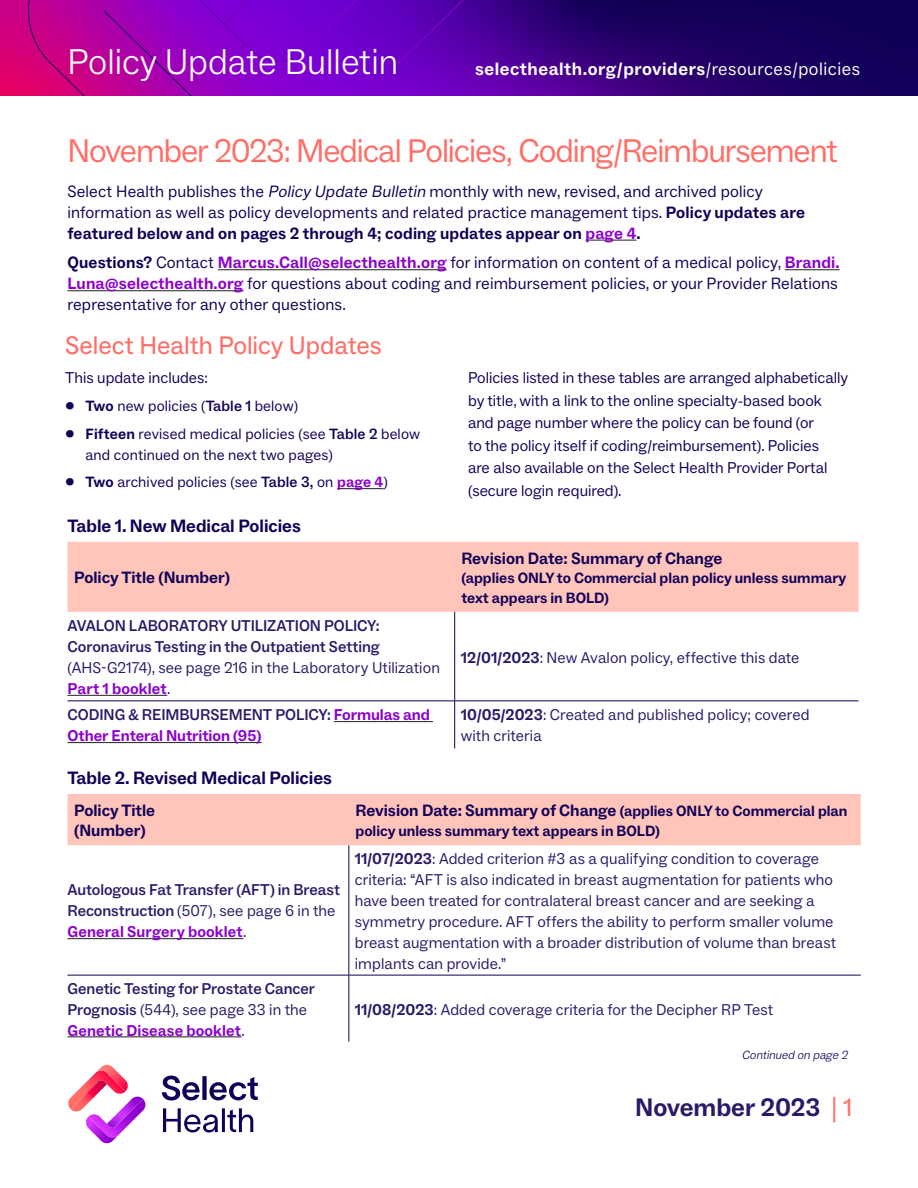
<style>
.page{position:relative;width:918px;height:1188px;background:#fff}
.page>*{position:absolute;margin:0;border:0;box-sizing:border-box;transform-origin:0 0}
.t1{font:300 36px "ABC Social";color:#fff}
.Header__22_pt_Coral{font:33px "ABC Social";letter-spacing:-.035em;color:#ff6d66}
.Header__17_pt_Coral{font:25.5px "ABC Social";color:#ff6d66}
.t2{font:700 25.5px "ABC Social";letter-spacing:-.005em;color:#291a68}
.Table__Title_Purple{font:700 18px "ABC Social";color:#110057}
.t3{font:700 18px "ABC Social";letter-spacing:.03em;color:#fff}
.Body_Copy__Sidebar_11_pt_Dk_Blue{font:16.5px/21px "ABC Social";letter-spacing:.01em;color:#110057}
.Table__Header_Row{font:700 16.5px/19.5px "ABC Social";color:#110057}
.Table__Body_Row{font:15.75px/21px "ABC Social";letter-spacing:.005em;color:#291a68}
.Table__Body_Row-2{font:500 15.75px/21px "ABC Social";letter-spacing:-.005em;color:#291a68}
.Body_Copy__10_5_pt_Blue{font:15.75px/22.5px "ABC Social";color:#110057}
.Table__Body_Row-3{font:700 15.75px/21px "ABC Social";letter-spacing:-.005em;color:#8c00cd}
.t4{font:15px/21px "ABC Social";letter-spacing:.01em;color:#110057}
.Table__Header_Row-2{font:700 15px/19.5px "ABC Social";color:#110057}
.Continued_On_From{font:italic 300 12px "ABC Social";color:#110057}
.s1{font-weight:400}
.s2{font-style:italic}
.s3{font-weight:700}
.s4{font-weight:700;color:#8c00cd}
.s5{font-weight:500}
.s6{font-weight:500;color:#291a68}
.s7{font-size:15px}
.s8{font-weight:400;color:#ff6d66}
</style>
<div class="page">
<hr style="left:337px;top:488px;width:47px;height:1px;background:#231f20">
<hr style="left:586px;top:240px;width:51px;height:1px;background:#231f20">
<hr style="left:218px;top:269px;width:229px;height:1px;background:#231f20">
<hr style="left:785px;top:269px;width:55px;height:1px;background:#231f20">
<hr style="left:68px;top:290px;width:176px;height:1px;background:#231f20">
<div style="left:68px;top:542px;width:791px;height:70px;background:#ffc5bb"></div>
<hr style="left:454px;top:612px;width:1px;height:89px;background:#110057">
<hr style="left:68px;top:701px;width:387px;height:1px;background:#110057">
<hr style="left:455px;top:701px;width:404px;height:1px;background:#110057">
<hr style="left:454px;top:701px;width:1px;height:47px;background:#110057">
<hr style="left:68px;top:695px;width:99px;height:1px;background:#231f20">
<hr style="left:334px;top:721px;width:99px;height:1px;background:#231f20">
<hr style="left:68px;top:742px;width:194px;height:1px;background:#231f20">
<div style="left:68px;top:794px;width:793px;height:51px;background:#ffc5bb"></div>
<hr style="left:349px;top:845px;width:1px;height:130px;background:#110057">
<hr style="left:68px;top:975px;width:281px;height:1px;background:#110057">
<hr style="left:349px;top:975px;width:512px;height:1px;background:#110057">
<hr style="left:349px;top:975px;width:1px;height:67px;background:#110057">
<hr style="left:68px;top:938px;width:175px;height:1px;background:#231f20">
<hr style="left:68px;top:1037px;width:174px;height:1px;background:#231f20">
<svg style="left:0;top:0;width:918px;height:95px;background:#260061"></svg>
<svg style="left:162px;top:1076px;width:96px;height:57px"></svg>
<svg style="left:68px;top:1065px;width:78px;height:79px"></svg>
<svg style="left:20px;top:0;width:83px;height:95px;background:#c50088"></svg>
<svg style="left:103px;top:0;width:493px;height:95px;background:#7000b5"></svg>
<h1 class="t1" style="left:68px;top:40px;width:332px">Policy Update Bulletin</h1>
<p class="t3" style="left:475px;top:58px;width:387px">selecthealth.org/providers<span class="s1">/resources/policies</span></p>
<p class="Header__22_pt_Coral" style="left:68px;top:131px;width:772px">November 2023: Medical Policies, Coding/Reimbursement</p>
<p class="Body_Copy__Sidebar_11_pt_Dk_Blue" style="left:68px;top:181px;width:739px">Select Health publishes the <span class="s2">Policy Update Bulletin</span> monthly with new, revised, and archived policy information as well as policy developments and related practice management tips. <span class="s3">Policy updates are featured below and on pages 2 through 4; coding updates appear on</span> <span class="s4">page 4</span><span class="s3">.</span></p>
<p class="Body_Copy__Sidebar_11_pt_Dk_Blue" style="left:68px;top:253px;width:774px;text-align:justify"><span class="s3">Questions?</span> Contact <span class="s4">Marcus.Call@selecthealth.org</span> for information on content of a medical policy, <span class="s4">Brandi.<br>Luna@selecthealth.org</span> for questions about coding and reimbursement policies, or your Provider Relations representative for any other questions.</p>
<p class="Header__17_pt_Coral" style="left:65px;top:330px;width:318px">Select Health Policy Updates</p>
<p class="Body_Copy__10_5_pt_Blue" style="left:65px;top:367px;width:144px">This update includes:</p>
<p class="t4" style="left:65px;top:396px;width:234px"><span class="s3">• Two</span> new policies (<span class="s5">Table 1</span> below)</p>
<p class="t4" style="left:86px;top:423px;width:336px;text-indent:-20px"><span class="s3">• Fifteen</span> revised medical policies (see <span class="s5">Table 2</span> below and continued on the next two pages)</p>
<p class="t4" style="left:65px;top:472px;width:324px"><span class="s3">• Two</span> archived policies (see <span class="s5">Table 3,</span> on <span class="s4">page 4</span>)</p>
<p class="Table__Title_Purple" style="left:68px;top:515px;width:235px">Table 1. New Medical Policies</p>
<p class="Table__Header_Row" style="left:74px;top:568px;width:157px">Policy Title (Number)</p>
<p class="Table__Body_Row-2" style="left:68px;top:616px;width:374px">AVALON LABORATORY UTILIZATION POLICY:<br>Coronavirus Testing in the Outpatient Setting <span class="s1">(AHS-G2174), see page 216 in the Laboratory Utilization </span><span class="s4">Part 1 booklet</span><span class="s1">.</span></p>
<p class="Body_Copy__10_5_pt_Blue" style="left:468px;top:367px;width:382px">Policies listed in these tables are arranged alphabetically by title, with a link to the online specialty-based book and page number where the policy can be found (or<br>to the policy itself if coding/reimbursement). Policies<br>are also available on the Select Health Provider Portal (secure login required).</p>
<p class="Table__Header_Row" style="left:461px;top:549px;width:262px">Revision Date: Summary of Change</p>
<p class="Table__Header_Row-2" style="left:461px;top:569px;width:386px">(applies ONLY to Commercial plan policy unless summary text appears in BOLD)</p>
<p class="Table__Body_Row" style="left:461px;top:647px;width:340px"><span class="s3">12/01/2023</span>: New Avalon policy, effective this date</p>
<p class="Table__Body_Row-3" style="left:68px;top:705px;width:364px"><span class="s6">CODING &amp; REIMBURSEMENT POLICY:</span> Formulas and<br>Other Enteral Nutrition (95)</p>
<p class="Table__Body_Row" style="left:461px;top:705px;width:350px"><span class="s3">10/05/2023</span>: Created and published policy; covered with criteria</p>
<p class="Table__Title_Purple" style="left:68px;top:767px;width:266px">Table 2. Revised Medical Policies</p>
<p class="Table__Header_Row" style="left:74px;top:802px;width:82px">Policy Title (Number)</p>
<p class="Table__Header_Row" style="left:356px;top:802px;width:493px">Revision Date: Summary of Change <span class="s7">(applies ONLY to Commercial plan</span></p>
<p class="Table__Header_Row-2" style="left:356px;top:821px;width:306px">policy unless summary text appears in BOLD)</p>
<p class="Table__Body_Row-2" style="left:68px;top:880px;width:274px">Autologous Fat Transfer (AFT) in Breast<br>Reconstruction <span class="s1">(507), see page 6 in the<br></span><span class="s4">General Surgery booklet</span><span class="s1">.</span></p>
<p class="Table__Body_Row-2" style="left:68px;top:978px;width:249px">Genetic Testing for Prostate Cancer<br>Prognosis <span class="s1">(544), see page 33 in the<br></span><span class="s4">Genetic Disease booklet</span><span class="s1">.</span></p>
<p class="Table__Body_Row" style="left:355px;top:848px;width:483px"><span class="s3">11/07/2023</span>: Added criterion #3 as a qualifying condition to coverage criteria: “AFT is also indicated in breast augmentation for patients who have been treated for contralateral breast cancer and are seeking a symmetry procedure. AFT offers the ability to perform smaller volume breast augmentation with a broader distribution of volume than breast implants can provide.”</p>
<p class="Table__Body_Row" style="left:355px;top:999px;width:420px"><span class="s3">11/08/2023</span>: Added coverage criteria for the Decipher RP Test</p>
<p class="Continued_On_From" style="left:742px;top:1048px;width:110px">Continued on page 2</p>
<h3 class="t2" style="left:635px;top:1092px;width:219px">November 2023 <span class="s8">| 1</span></h3>
</div>
